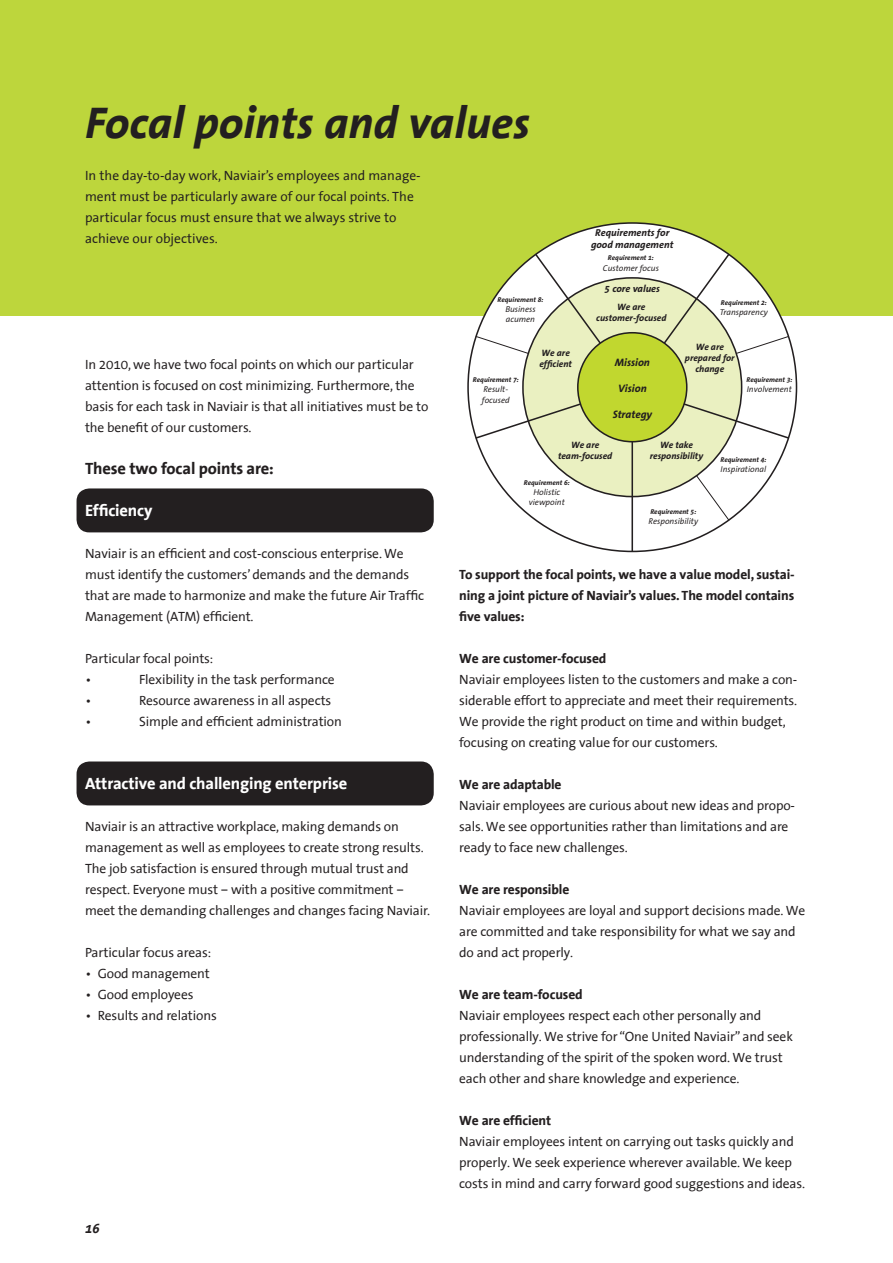
<style>
.page{position:relative;width:893px;height:1263px;background:#fff}
.page>*{position:absolute;margin:0;border:0;box-sizing:border-box;transform-origin:0 0}
.t1{font:italic 700 45px "The Sans Office";color:#231f20}
.t2{font:700 16.5px "The Sans Office";letter-spacing:-.01em;color:#fff}
.t3{font:700 16.5px "The Sans Office";letter-spacing:-.01em;color:#231f20}
.t4{font:13.5px/21px "The Sans Office";letter-spacing:-.01em;color:#231f20}
.t5{font:700 13.5px/21px "The Sans Office";letter-spacing:-.01em;color:#231f20;text-align:justify}
.t6{font:italic 700 13.5px "The Sans Office";color:#231f20}
.t7{font:italic 700 10.8px "The Sans Office";color:#231f20}
.t8{font:italic 700 10.05px/12.1px "The Sans Office";color:#231f20;text-align:center}
.t9{font:italic 700 9.3px/11.1px "The Sans Office";color:#231f20;text-align:center}
.t10{font:italic 8.55px/10.2px "The Sans Office";color:#231f20}
.t11{font:italic 700 6.9px "The Sans Office";color:#231f20}
</style>
<div class="page">
<div style="left:0;top:0;width:893px;height:316px;background:#bdd63c"></div>
<div style="left:77px;top:761px;width:357px;height:44px;background:#231f20;border-radius:13px"></div>
<div style="left:77px;top:488px;width:357px;height:44px;background:#231f20;border-radius:13px"></div>
<div style="left:468px;top:223px;width:328px;height:328px;background:#fff;border-radius:50%"></div>
<hr style="left:631px;top:387px;width:2px;height:165px;background:#231f20">
<svg style="left:474px;top:252px;width:317px;height:269px"></svg>
<div style="left:578px;top:333px;width:109px;height:109px;background:#c1d72f;border-radius:50%"></div>
<div style="left:577px;top:332px;width:110px;height:110px;border:2px solid #231f20;border-radius:50%"></div>
<h1 class="t1" style="left:85px;top:99px;width:447px">Focal points and values</h1>
<p class="t4" style="left:85px;top:166px;width:337px">In the day-to-day work, Naviair’s employees and manage&shy;ment must be particularly aware of our focal points. The particular focus must ensure that we always strive to achieve our objectives.</p>
<p class="t8" style="left:591px;top:227px;width:84px">Requirements for good management</p>
<p class="t8" style="left:605px;top:283px;width:57px">5 core values</p>
<p class="t11" style="left:608px;top:254px;width:47px">Requirement 1:</p>
<p class="t10" style="left:603px;top:263px;width:58px">Customer focus</p>
<p class="t11" style="left:498px;top:296px;width:47px">Requirement 8:</p>
<p class="t10" style="left:505px;top:305px;width:32px">Business acumen</p>
<p class="t9" style="left:596px;top:302px;width:72px">We are customer-focused</p>
<p class="t11" style="left:721px;top:299px;width:47px">Requirement 2:</p>
<p class="t10" style="left:720px;top:308px;width:49px">Transparency</p>
<p class="t4" style="left:85px;top:355px;width:345px">In 2010, we have two focal points on which our particular attention is focused on cost minimizing. Furthermore, the basis for each task in Naviair is that all initiatives must be to the benefit of our customers.</p>
<p class="t3" style="left:85px;top:460px;width:190px">These two focal points are:</p>
<p class="t2" style="left:85px;top:502px;width:69px">Efficiency</p>
<p class="t4" style="left:85px;top:544px;width:341px">Naviair is an efficient and cost-conscious enterprise. We must identify the customers’ demands and the demands that are made to harmonize and make the future Air Traffic Management (ATM) efficient.</p>
<p class="t4" style="left:85px;top:649px;width:130px">Particular focal points: •</p>
<p class="t4" style="left:139px;top:670px;width:197px">Flexibility in the task performance</p>
<p class="t4" style="left:85px;top:691px;width:9px">•</p>
<p class="t4" style="left:139px;top:691px;width:194px">Resource awareness in all aspects</p>
<p class="t4" style="left:85px;top:712px;width:9px">•</p>
<p class="t4" style="left:139px;top:712px;width:204px">Simple and efficient administration</p>
<p class="t2" style="left:85px;top:775px;width:264px">Attractive and challenging enterprise</p>
<p class="t4" style="left:85px;top:817px;width:346px">Naviair is an attractive workplace, making demands on management as well as employees to create strong results.<br>The job satisfaction is ensured through mutual trust and respect. Everyone must – with a positive commitment – meet the demanding challenges and changes facing Naviair.</p>
<p class="t4" style="left:85px;top:943px;width:128px">Particular focus areas:</p>
<p class="t4" style="left:85px;top:964px;width:126px">• Good management</p>
<p class="t4" style="left:85px;top:985px;width:110px">• Good employees</p>
<p class="t4" style="left:85px;top:1006px;width:133px">• Results and relations</p>
<p class="t6" style="left:85px;top:1221px;width:16px">16</p>
<p class="t11" style="left:473px;top:376px;width:47px">Requirement 7:</p>
<p class="t10" style="left:482px;top:385px;width:29px">Result&shy;focused</p>
<p class="t9" style="left:539px;top:347px;width:34px;text-align:left">We are efficient</p>
<p class="t7" style="left:615px;top:356px;width:37px">Mission</p>
<p class="t7" style="left:618px;top:383px;width:30px">Vision</p>
<p class="t7" style="left:613px;top:409px;width:41px">Strategy</p>
<p class="t9" style="left:685px;top:342px;width:51px">We are prepared for change</p>
<p class="t11" style="left:746px;top:376px;width:47px">Requirement 3:</p>
<p class="t10" style="left:747px;top:385px;width:47px">Involvement</p>
<p class="t9" style="left:558px;top:439px;width:56px">We are team-focused</p>
<p class="t9" style="left:650px;top:439px;width:55px">We take responsibility</p>
<p class="t11" style="left:720px;top:456px;width:47px">Requirement 4:</p>
<p class="t10" style="left:721px;top:464px;width:47px">Inspirational</p>
<p class="t11" style="left:524px;top:479px;width:47px">Requirement 6:</p>
<p class="t10" style="left:529px;top:487px;width:37px;text-align:center">Holistic viewpoint</p>
<p class="t11" style="left:650px;top:508px;width:47px">Requirement 5:</p>
<p class="t10" style="left:649px;top:517px;width:51px">Responsibility</p>
<p class="t5" style="left:459px;top:564px;width:337px">To support the focal points, we have a value model, sustai&shy;ning a joint picture of Naviair’s values. The model contains five values:</p>
<p class="t5" style="left:459px;top:648px;width:149px">We are customer-focused</p>
<p class="t4" style="left:459px;top:670px;width:340px">Naviair employees listen to the customers and make a con&shy;siderable effort to appreciate and meet their requirements.<br>We provide the right product on time and within budget, focusing on creating value for our customers.</p>
<p class="t5" style="left:459px;top:774px;width:104px">We are adaptable</p>
<p class="t4" style="left:459px;top:796px;width:337px">Naviair employees are curious about new ideas and propo&shy;sals. We see opportunities rather than limitations and are ready to face new challenges.</p>
<p class="t5" style="left:459px;top:879px;width:112px">We are responsible</p>
<p class="t4" style="left:459px;top:901px;width:348px">Naviair employees are loyal and support decisions made. We are committed and take responsibility for what we say and do and act properly.</p>
<p class="t5" style="left:459px;top:984px;width:125px">We are team-focused</p>
<p class="t4" style="left:459px;top:1006px;width:335px">Naviair employees respect each other personally and professionally. We strive for “One United Naviair” and seek understanding of the spirit of the spoken word. We trust each other and share knowledge and experience.</p>
<p class="t5" style="left:459px;top:1110px;width:93px">We are efficient</p>
<p class="t4" style="left:459px;top:1132px;width:347px">Naviair employees intent on carrying out tasks quickly and properly. We seek experience wherever available. We keep costs in mind and carry forward good suggestions and ideas.</p>
</div>
